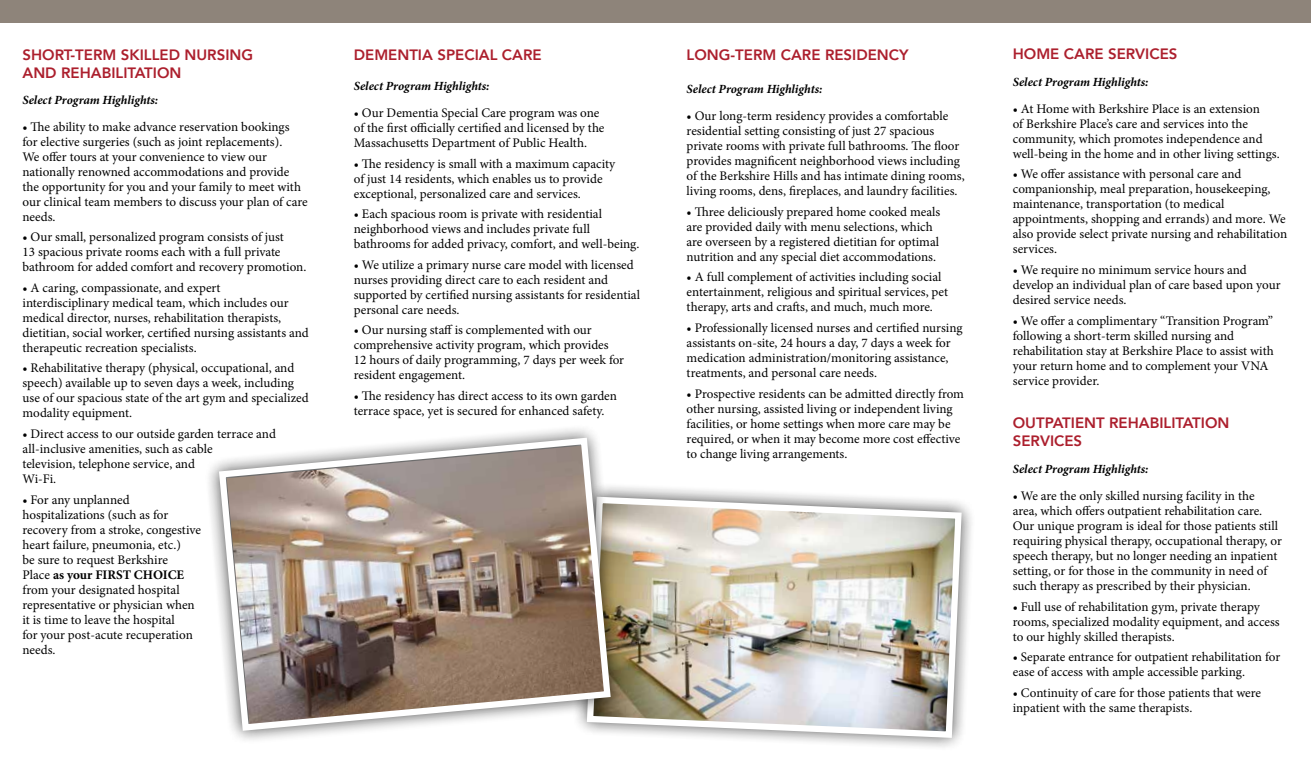
<style>
.page{position:relative;width:1311px;height:765px;background:#fff}
.page>*{position:absolute;margin:0;border:0;box-sizing:border-box;transform-origin:0 0}
.t1{font:800 15px/18px "Avenir";color:#ac1f2d}
.t2{font:13.12px/15px "Minion Pro";color:#000}
.t3{font:italic 700 12.5px "Minion Pro";letter-spacing:-.005em;color:#000}
.s1{font-weight:700}
</style>
<div class="page">
<svg style="left:628px;top:487px;width:344px;height:260px"></svg>
<img style="left:628px;top:493px;width:337px;height:248px">
<svg style="left:209px;top:428px;width:419px;height:312px"></svg>
<img style="left:215px;top:434px;width:399px;height:300px">
<div style="left:0;top:0;width:1311px;height:22px;background:#8e847a"></div>
<p class="t1" style="left:22px;top:46px;width:232px">SHORT-TERM SKILLED NURSING<br>AND REHABILITATION</p>
<p class="t3" style="left:22px;top:91px;width:137px">Select Program Highlights:</p>
<p class="t2" style="left:22px;top:119px;width:287px">• The ability to make advance reservation bookings for elective surgeries (such as joint replacements).<br>We offer tours at your convenience to view our nationally renowned accommodations and provide the opportunity for you and your family to meet with our clinical team members to discuss your plan of care needs.</p>
<p class="t2" style="left:22px;top:230px;width:285px">• Our small, personalized program consists of just<br>13 spacious private rooms each with a full private bathroom for added comfort and recovery promotion.</p>
<p class="t2" style="left:22px;top:280px;width:288px">• A caring, compassionate, and expert interdisciplinary medical team, which includes our medical director, nurses, rehabilitation therapists, dietitian, social worker, certified nursing assistants and therapeutic recreation specialists.</p>
<p class="t2" style="left:22px;top:361px;width:288px">• Rehabilitative therapy (physical, occupational, and speech) available up to seven days a week, including use of our spacious state of the art gym and specialized modality equipment.</p>
<p class="t2" style="left:22px;top:426px;width:255px">• Direct access to our outside garden terrace and all-inclusive amenities, such as cable<br>television, telephone service, and<br>Wi-Fi.</p>
<p class="t2" style="left:22px;top:492px;width:180px">• For any unplanned hospitalizations (such as for recovery from a stroke, congestive heart failure, pneumonia, etc.)<br>be sure to request Berkshire<br>Place <span class="s1">as your FIRST CHOICE </span>from your designated hospital representative or physician when it is time to leave the hospital<br>for your post-acute recuperation needs.</p>
<p class="t1" style="left:354px;top:46px;width:189px">DEMENTIA SPECIAL CARE</p>
<p class="t3" style="left:354px;top:77px;width:137px">Select Program Highlights:</p>
<p class="t2" style="left:354px;top:105px;width:252px">• Our Dementia Special Care program was one of the first officially certified and licensed by the<br>Massachusetts Department of Public Health.</p>
<p class="t2" style="left:354px;top:156px;width:263px">• The residency is small with a maximum capacity of just 14 residents, which enables us to provide exceptional, personalized care and services.</p>
<p class="t2" style="left:354px;top:207px;width:287px">• Each spacious room is private with residential neighborhood views and includes private full bathrooms for added privacy, comfort, and well-being.</p>
<p class="t2" style="left:354px;top:257px;width:288px">• We utilize a primary nurse care model with licensed nurses providing direct care to each resident and supported by certified nursing assistants for residential personal care needs.</p>
<p class="t2" style="left:354px;top:323px;width:272px">• Our nursing staff is complemented with our comprehensive activity program, which provides 12 hours of daily programming, 7 days per week for resident engagement.</p>
<p class="t2" style="left:354px;top:388px;width:265px">• The residency has direct access to its own garden terrace space, yet is secured for enhanced safety.</p>
<p class="t1" style="left:686px;top:46px;width:223px">LONG-TERM CARE RESIDENCY</p>
<p class="t3" style="left:686px;top:80px;width:137px">Select Program Highlights:</p>
<p class="t2" style="left:686px;top:108px;width:280px">• Our long-term residency provides a comfortable residential setting consisting of just 27 spacious private rooms with private full bathrooms. The floor provides magnificent neighborhood views including of the Berkshire Hills and has intimate dining rooms, living rooms, dens, fireplaces, and laundry facilities.</p>
<p class="t2" style="left:686px;top:204px;width:255px">• Three deliciously prepared home cooked meals are provided daily with menu selections, which are overseen by a registered dietitian for optimal nutrition and any special diet accommodations.</p>
<p class="t2" style="left:686px;top:270px;width:263px">• A full complement of activities including social entertainment, religious and spiritual services, pet therapy, arts and crafts, and much, much more.</p>
<p class="t2" style="left:686px;top:320px;width:277px">• Professionally licensed nurses and certified nursing assistants on-site, 24 hours a day, 7 days a week for medication administration/monitoring assistance, treatments, and personal care needs.</p>
<p class="t2" style="left:686px;top:386px;width:279px">• Prospective residents can be admitted directly from other nursing, assisted living or independent living facilities, or home settings when more care may be required, or when it may become more cost effective to change living arrangements.</p>
<p class="t1" style="left:1012px;top:45px;width:166px">HOME CARE SERVICES</p>
<p class="t3" style="left:1012px;top:73px;width:137px">Select Program Highlights:</p>
<p class="t2" style="left:1012px;top:101px;width:268px">• At Home with Berkshire Place is an extension<br>of Berkshire Place’s care and services into the community, which promotes independence and well-being in the home and in other living settings.</p>
<p class="t2" style="left:1012px;top:167px;width:276px">• We offer assistance with personal care and companionship, meal preparation, housekeeping, maintenance, transportation (to medical appointments, shopping and errands) and more. We also provide select private nursing and rehabilitation services.</p>
<p class="t2" style="left:1012px;top:262px;width:269px">• We require no minimum service hours and develop an individual plan of care based upon your desired service needs.</p>
<p class="t2" style="left:1012px;top:313px;width:262px">• We offer a complimentary “Transition Program” following a short-term skilled nursing and rehabilitation stay at Berkshire Place to assist with your return home and to complement your VNA service provider.</p>
<p class="t1" style="left:1012px;top:414px;width:218px">OUTPATIENT REHABILITATION<br>SERVICES</p>
<p class="t3" style="left:1012px;top:460px;width:137px">Select Program Highlights:</p>
<p class="t2" style="left:1012px;top:488px;width:271px">• We are the only skilled nursing facility in the area, which offers outpatient rehabilitation care.<br>Our unique program is ideal for those patients still requiring physical therapy, occupational therapy, or speech therapy, but no longer needing an inpatient setting, or for those in the community in need of such therapy as prescribed by their physician.</p>
<p class="t2" style="left:1012px;top:599px;width:268px">• Full use of rehabilitation gym, private therapy rooms, specialized modality equipment, and access to our highly skilled therapists.</p>
<p class="t2" style="left:1012px;top:650px;width:269px">• Separate entrance for outpatient rehabilitation for ease of access with ample accessible parking.</p>
<p class="t2" style="left:1012px;top:685px;width:250px">• Continuity of care for those patients that were inpatient with the same therapists.</p>
</div>
